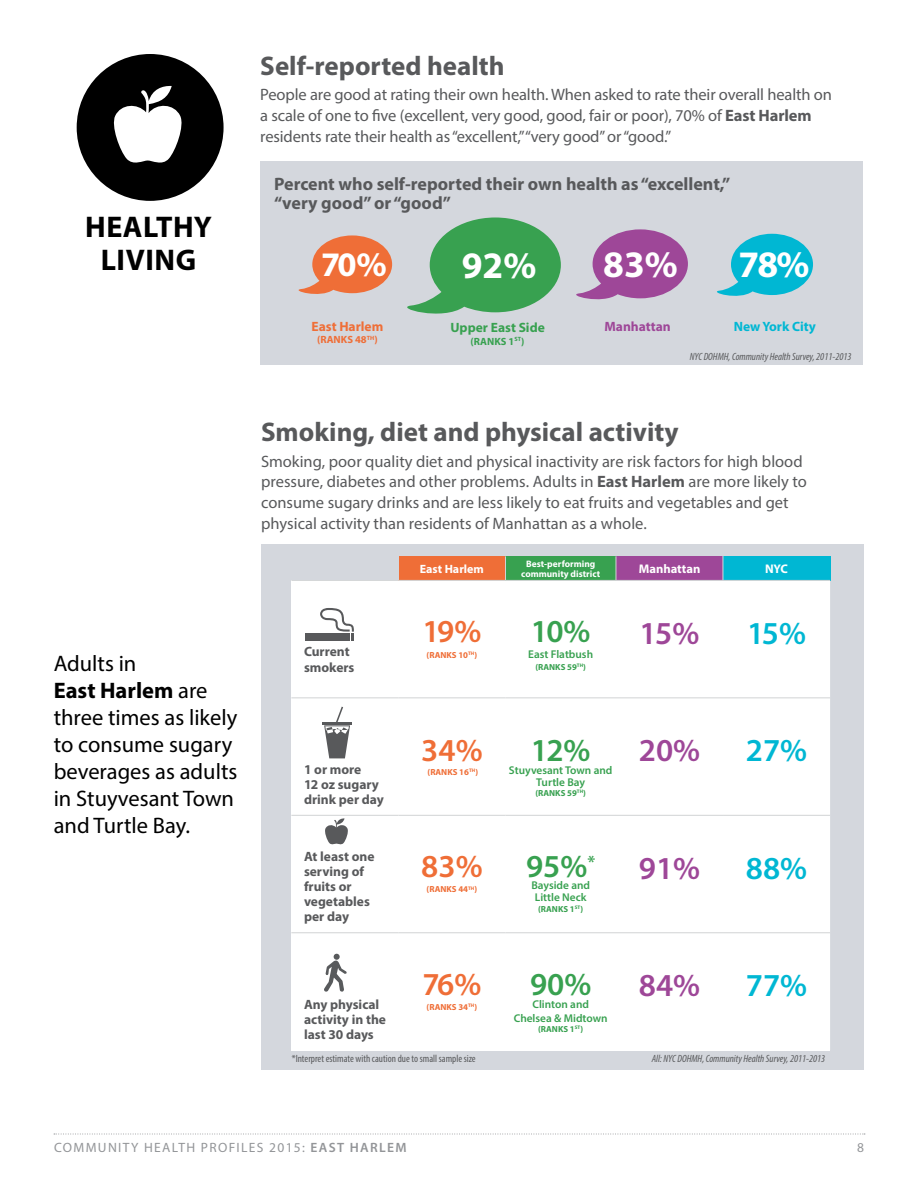
<style>
.page{position:relative;width:918px;height:1188px;background:#fff}
.page>*{position:absolute;margin:0;border:0;box-sizing:border-box;transform-origin:0 0}
.t1{font:700 37.5px "Myriad Pro";color:#fff}
.t2{font:700 34.5px "Myriad Pro";color:#fff}
.t3{font:600 32.1px "Myriad Pro";letter-spacing:-.025em;color:#38a150}
.t4{font:600 32.1px "Myriad Pro";letter-spacing:-.04em;color:#ef6e37}
.t5{font:600 32.1px "Myriad Pro";color:#9e4798}
.t6{font:600 32.1px "Myriad Pro";color:#00b7d3}
.t7{font:700 30px/33px "Myriad Pro";letter-spacing:.02em;color:#000;text-align:center}
.t8{font:700 27px "Myriad Pro";color:#58595b}
.t9{font:22.5px/27px "Myriad Pro";color:#000}
.t10{font:700 18px/19.5px "Myriad Pro";color:#58595b}
.t11{font:16.5px/20.9px "Myriad Pro";color:#58595b}
.t12{font:700 13.5px/15px "Myriad Pro";color:#58595b}
.t13{font:13.5px "Myriad Pro";letter-spacing:.1em;color:#939598}
.t14{font:700 13.5px "Myriad Pro";color:#38a150}
.t15{font:700 13.5px "Myriad Pro";letter-spacing:-.005em;color:#00b7d3}
.t16{font:700 13.5px "Myriad Pro";color:#ef6e37}
.t17{font:700 13.5px "Myriad Pro";color:#9e4798}
.t18{font:700 12.6px "Myriad Pro";color:#fff}
.t19{font:700 12px "Myriad Pro";color:#fff}
.t20{font:600 11.25px/12px "Myriad Pro";color:#38a150;text-align:center}
.t21{font:italic condensed 10.5px "Myriad Pro";color:#58595b}
.t22{font:condensed 10.5px "Myriad Pro";color:#58595b}
.t23{font:700 10.5px "Myriad Pro";color:#ef6e37}
.t24{font:700 10.5px "Myriad Pro";color:#38a150}
.t25{font:700 9.3px/10.1px "Myriad Pro";color:#fff;text-align:center}
.t26{font:700 8.85px "Myriad Pro";color:#ef6e37}
.t27{font:700 8.85px "Myriad Pro";color:#38a150}
.s1{font-weight:700}
.s2{font-weight:600}
</style>
<div class="page">
<svg style="left:54px;top:1134px;width:811px;height:1px"></svg>
<div style="left:261px;top:544px;width:602px;height:526px;background:#d4d7dd"></div>
<div style="left:398px;top:556px;width:107px;height:24px;background:#ef6e37"></div>
<div style="left:505px;top:556px;width:111px;height:24px;background:#38a150"></div>
<div style="left:616px;top:556px;width:107px;height:24px;background:#9e4798"></div>
<div style="left:723px;top:556px;width:107px;height:24px;background:#00b7d3"></div>
<div style="left:291px;top:581px;width:539px;height:469px;background:#fff"></div>
<svg style="left:505px;top:556px;width:1px;height:24px"></svg>
<svg style="left:616px;top:556px;width:1px;height:24px"></svg>
<hr style="left:291px;top:580px;width:107px;height:1px;background:#d1d3d4">
<hr style="left:398px;top:580px;width:107px;height:1px;background:#d1d3d4">
<hr style="left:505px;top:580px;width:111px;height:1px;background:#d1d3d4">
<hr style="left:616px;top:580px;width:107px;height:1px;background:#d1d3d4">
<hr style="left:723px;top:580px;width:107px;height:1px;background:#d1d3d4">
<hr style="left:291px;top:698px;width:107px;height:1px;background:#d1d3d4">
<hr style="left:398px;top:698px;width:107px;height:1px;background:#d1d3d4">
<hr style="left:505px;top:698px;width:111px;height:1px;background:#d1d3d4">
<hr style="left:616px;top:698px;width:107px;height:1px;background:#d1d3d4">
<hr style="left:723px;top:698px;width:107px;height:1px;background:#d1d3d4">
<hr style="left:291px;top:932px;width:107px;height:1px;background:#d1d3d4">
<hr style="left:398px;top:932px;width:107px;height:1px;background:#d1d3d4">
<hr style="left:505px;top:932px;width:111px;height:1px;background:#d1d3d4">
<hr style="left:616px;top:932px;width:107px;height:1px;background:#d1d3d4">
<hr style="left:723px;top:932px;width:107px;height:1px;background:#d1d3d4">
<hr style="left:291px;top:815px;width:107px;height:1px;background:#d1d3d4">
<hr style="left:398px;top:815px;width:107px;height:1px;background:#d1d3d4">
<hr style="left:505px;top:815px;width:111px;height:1px;background:#d1d3d4">
<hr style="left:616px;top:815px;width:107px;height:1px;background:#d1d3d4">
<hr style="left:723px;top:815px;width:107px;height:1px;background:#d1d3d4">
<div style="left:305px;top:634px;width:45px;height:7px;background:#58595b"></div>
<svg style="left:320px;top:608px;width:34px;height:33px"></svg>
<hr style="left:322px;top:723px;width:30px;height:2px;background:#58595b">
<svg style="left:324px;top:707px;width:26px;height:51px"></svg>
<div style="left:260px;top:162px;width:603px;height:203px;background:#d4d7dd"></div>
<svg style="left:298px;top:218px;width:390px;height:96px"></svg>
<svg style="left:717px;top:234px;width:96px;height:62px"></svg>
<div style="left:77px;top:54px;width:147px;height:147px;background:#000;border-radius:50%"></div>
<svg style="left:113px;top:86px;width:69px;height:77px"></svg>
<svg style="left:324px;top:818px;width:25px;height:28px"></svg>
<svg style="left:324px;top:954px;width:23px;height:38px"></svg>
<div style="left:290px;top:554px;width:109px;height:26px;background:#d4d7dd"></div>
<svg style="left:723px;top:556px;width:1px;height:24px"></svg>
<h3 class="t7" style="left:85px;top:209px;width:128px">HEALTHY<br>LIVING</h3>
<h3 class="t8" style="left:260px;top:48px;width:246px">Self-reported health</h3>
<p class="t11" style="left:260px;top:84px;width:573px">People are good at rating their own health. When asked to rate their overall health on a scale of one to five (excellent, very good, good, fair or poor), 70% of <span class="s1">East Harlem </span>residents rate their health as “excellent,” “very good” or “good.”</p>
<p class="t10" style="left:274px;top:173px;width:458px">Percent who self-reported their own health as “excellent,” “very good” or “good”</p>
<h2 class="t2" style="left:321px;top:242px;width:67px">70%</h2>
<p class="t16" style="left:311px;top:317px;width:73px">East Harlem</p>
<p class="t23" style="left:317px;top:333px;width:62px">(RANKS 48<sup>TH</sup>)</p>
<h1 class="t1" style="left:462px;top:241px;width:76px">92%</h1>
<p class="t14" style="left:450px;top:319px;width:96px">Upper East Side</p>
<p class="t24" style="left:471px;top:334px;width:55px">(RANKS 1<sup>ST</sup>)</p>
<h1 class="t1" style="left:603px;top:240px;width:76px">83%</h1>
<h1 class="t1" style="left:739px;top:240px;width:72px">78%</h1>
<p class="t17" style="left:604px;top:317px;width:68px">Manhattan</p>
<p class="t15" style="left:734px;top:317px;width:84px">New York City</p>
<p class="t21" style="left:690px;top:350px;width:163px">NYC DOHMH, Community Health Survey, 2011-2013</p>
<h3 class="t9" style="left:54px;top:650px;width:185px">Adults in<br><span class="s1">East Harlem</span> are three times as likely to consume sugary beverages as adults in Stuyvesant Town and Turtle Bay.</h3>
<h3 class="t8" style="left:261px;top:415px;width:419px">Smoking, diet and physical activity</h3>
<p class="t11" style="left:261px;top:450px;width:547px">Smoking, poor quality diet and physical inactivity are risk factors for high blood pressure, diabetes and other problems. Adults in <span class="s1">East Harlem</span> are more likely to consume sugary drinks and are less likely to eat fruits and vegetables and get physical activity than residents of Manhattan as a whole.</p>
<p class="t12" style="left:304px;top:644px;width:52px">Current smokers</p>
<p class="t12" style="left:304px;top:762px;width:81px">1 or more<br>12 oz sugary drink per day</p>
<p class="t19" style="left:420px;top:561px;width:66px">East Harlem</p>
<p class="t25" style="left:521px;top:558px;width:80px">Best-performing community district</p>
<p class="t18" style="left:639px;top:560px;width:63px">Manhattan</p>
<p class="t18" style="left:765px;top:560px;width:24px">NYC</p>
<h3 class="t4" style="left:423px;top:611px;width:60px">19%</h3>
<p class="t26" style="left:427px;top:649px;width:52px">(RANKS 10<sup>TH</sup>)</p>
<h3 class="t3" style="left:531px;top:611px;width:61px">10%</h3>
<p class="t20" style="left:528px;top:647px;width:66px">East Flatbush</p>
<p class="t27" style="left:535px;top:661px;width:52px">(RANKS 59<sup>TH</sup>)</p>
<h3 class="t3" style="left:531px;top:730px;width:61px">12%</h3>
<p class="t20" style="left:536px;top:776px;width:50px">Turtle Bay</p>
<p class="t27" style="left:535px;top:788px;width:52px">(RANKS 59<sup>TH</sup>)</p>
<h3 class="t4" style="left:421px;top:730px;width:63px">34%</h3>
<p class="t26" style="left:428px;top:766px;width:52px">(RANKS 16<sup>TH</sup>)</p>
<p class="t20" style="left:509px;top:764px;width:105px">Stuyvesant Town and</p>
<h3 class="t5" style="left:640px;top:612px;width:61px">15%</h3>
<h3 class="t6" style="left:747px;top:612px;width:60px">15%</h3>
<h3 class="t5" style="left:639px;top:730px;width:63px">20%</h3>
<h3 class="t6" style="left:746px;top:730px;width:63px">27%</h3>
<p class="t12" style="left:304px;top:849px;width:72px">At least one serving of fruits or vegetables per day</p>
<h3 class="t4" style="left:421px;top:846px;width:63px">83%</h3>
<p class="t26" style="left:427px;top:884px;width:52px">(RANKS 44<sup>TH</sup>)</p>
<p class="t12" style="left:304px;top:996px;width:84px">Any physical activity in the last 30 days</p>
<h3 class="t4" style="left:423px;top:964px;width:60px">76%</h3>
<p class="t26" style="left:427px;top:1001px;width:52px">(RANKS 34<sup>TH</sup>)</p>
<p class="t22" style="left:292px;top:1052px;width:185px">*Interpret estimate with caution due to small sample size</p>
<h3 class="t3" style="left:526px;top:846px;width:71px">95%<sup>*</sup></h3>
<p class="t20" style="left:531px;top:879px;width:60px">Bayside and<br>Little Neck</p>
<p class="t27" style="left:538px;top:903px;width:47px">(RANKS 1<sup>ST</sup>)</p>
<h3 class="t3" style="left:530px;top:964px;width:63px">90%</h3>
<p class="t20" style="left:514px;top:998px;width:95px;line-height:13.5px">Clinton and<br>Chelsea &amp; Midtown</p>
<p class="t27" style="left:538px;top:1024px;width:47px">(RANKS 1<sup>ST</sup>)</p>
<h3 class="t5" style="left:639px;top:847px;width:63px">91%</h3>
<h3 class="t6" style="left:746px;top:847px;width:63px">88%</h3>
<h3 class="t5" style="left:639px;top:965px;width:63px">84%</h3>
<h3 class="t6" style="left:746px;top:965px;width:63px">77%</h3>
<p class="t21" style="left:652px;top:1052px;width:175px">All: NYC DOHMH, Community Health Survey, 2011-2013</p>
<p class="t13" style="left:54px;top:1139px;width:354px">COMMUNITY HEALTH PROFILES 2015: <span class="s2">EAST HARLEM</span></p>
<p class="t13" style="left:857px;top:1139px;width:8px">8</p>
</div>
